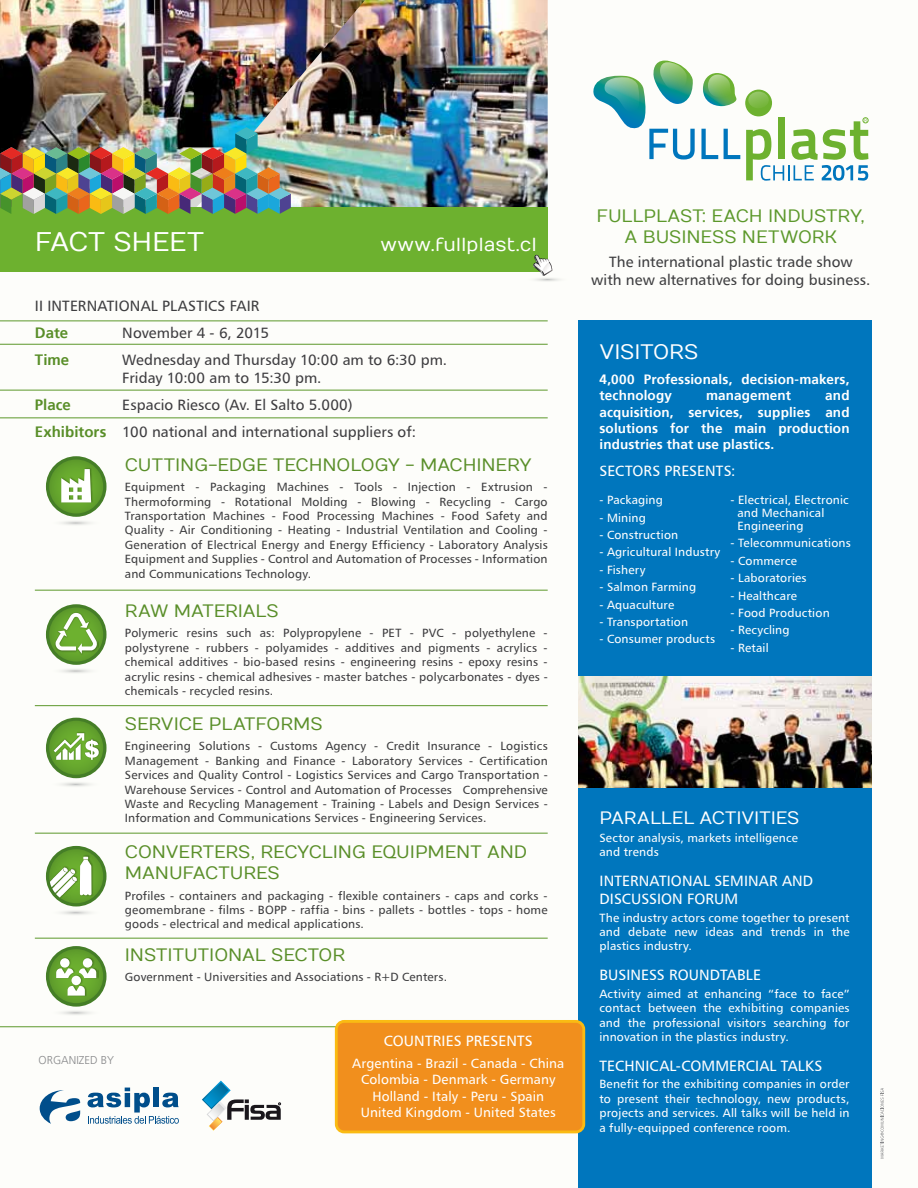
<style>
.page{position:relative;width:918px;height:1188px;background:#fdfdfa}
.page>*{position:absolute;margin:0;border:0;box-sizing:border-box;transform-origin:0 0}
.t1{font:27px "Numans";letter-spacing:-.01em;color:#fff}
.t2{font:21px "Numans";letter-spacing:-.005em;color:#fff}
.t3{font:18.9px "Numans";letter-spacing:-.01em;color:#fff}
.t4{font:18px/21.6px "Numans";letter-spacing:-.005em;color:#598e28}
.t5{font:18px/21.6px "Numans";letter-spacing:-.005em;color:#5c982b;text-align:center}
.t6{font:18px "Numans";letter-spacing:-.005em;color:#fff}
.t7{font:15px/18px "Frutiger";letter-spacing:.005em;color:#3e3d40}
.t8{font:15px/18px "Frutiger";letter-spacing:.01em;color:#fff}
.t9{font:15px/18px "Frutiger";letter-spacing:.005em;color:#3e3e40;text-align:center}
.t10{font:700 15px "Frutiger LT Std";letter-spacing:.005em;color:#598e28}
.t11{font:700 13.5px/16.2px "Frutiger LT Std";letter-spacing:.01em;color:#fff}
.t12{font:13.5px/16.2px "Frutiger";letter-spacing:.01em;color:#fff;text-align:center}
.t13{font:12px/14.4px "Frutiger";letter-spacing:.015em;color:#3e3e40;text-align:justify}
.t14{font:12px/14.4px "Frutiger";letter-spacing:.015em;color:#fff;text-align:justify}
.t15{font:12px/14.4px "Frutiger";letter-spacing:.015em;color:#3e3d40;text-align:justify}
.t16{font:300 11.25px "Frutiger";color:#87888a}
.s1{font-family:"Frutiger LT Std";font-weight:700;color:#598e28}
.s2{color:#3e3d40}
</style>
<div class="page">
<div style="left:579px;top:321px;width:293px;height:867px;background:#0076bd"></div>
<img style="left:0;top:0;width:207px;height:127px">
<img style="left:207px;top:0;width:341px;height:208px">
<img style="left:579px;top:677px;width:293px;height:110px">
<svg style="left:202px;top:1081px;width:79px;height:50px"></svg>
<svg style="left:87px;top:1088px;width:92px;height:36px"></svg>
<svg style="left:40px;top:1090px;width:40px;height:34px"></svg>
<div style="left:46px;top:604px;width:61px;height:61px;border:7px solid #457e27;border-radius:50%"></div>
<svg style="left:62px;top:669px;width:28px;height:4px"></svg>
<div style="left:49px;top:608px;width:54px;height:54px;background:#5f9d2c;border-radius:27px"></div>
<img style="left:55px;top:611px;width:44px;height:44px">
<svg style="left:55px;top:612px;width:42px;height:42px"></svg>
<div style="left:46px;top:846px;width:61px;height:60px;border:7px solid #457e27;border-radius:50%"></div>
<svg style="left:49px;top:849px;width:54px;height:66px"></svg>
<div style="left:46px;top:718px;width:61px;height:60px;border:7px solid #457e27;border-radius:50%"></div>
<svg style="left:61px;top:782px;width:29px;height:5px"></svg>
<div style="left:49px;top:721px;width:54px;height:54px;background:#61a02c;border-radius:27px"></div>
<img style="left:53px;top:731px;width:48px;height:30px">
<svg style="left:54px;top:733px;width:45px;height:27px"></svg>
<div style="left:46px;top:946px;width:61px;height:61px;border:7px solid #457e27;border-radius:50%"></div>
<svg style="left:61px;top:1011px;width:29px;height:4px"></svg>
<div style="left:49px;top:949px;width:54px;height:54px;background:#5f9d2c;border-radius:27px"></div>
<img style="left:55px;top:956px;width:43px;height:41px">
<svg style="left:56px;top:958px;width:40px;height:38px"></svg>
<div style="left:46px;top:456px;width:61px;height:61px;border:7px solid #457e27;border-radius:50%"></div>
<svg style="left:62px;top:521px;width:28px;height:4px"></svg>
<div style="left:49px;top:460px;width:54px;height:54px;background:#61a02c;border-radius:27px"></div>
<img style="left:61px;top:468px;width:32px;height:35px">
<svg style="left:61px;top:469px;width:30px;height:33px"></svg>
<hr style="left:0;top:320px;width:548px;height:1px;background:#5c982b">
<hr style="left:0;top:344px;width:548px;height:1px;background:#5c982b">
<hr style="left:0;top:390px;width:548px;height:1px;background:#5c982b">
<hr style="left:0;top:417px;width:548px;height:1px;background:#5c982b">
<hr style="left:35px;top:590px;width:513px;height:1px;background:#5c982b">
<hr style="left:35px;top:705px;width:513px;height:1px;background:#5c982b">
<hr style="left:35px;top:833px;width:513px;height:1px;background:#5c982b">
<hr style="left:35px;top:938px;width:513px;height:1px;background:#5c982b">
<hr style="left:0;top:1026px;width:550px;height:1px;background:#5c982b">
<svg style="left:881px;top:1088px;width:3px;height:71px"></svg>
<div style="left:745px;top:90px;width:27px;height:26px;background:#6db12f;border-radius:50%"></div>
<svg style="left:703px;top:73px;width:34px;height:33px"></svg>
<svg style="left:748px;top:92px;width:21px;height:16px"></svg>
<svg style="left:593px;top:61px;width:102px;height:99px"></svg>
<svg style="left:701px;top:129px;width:17px;height:30px"></svg>
<svg style="left:724px;top:129px;width:16px;height:30px"></svg>
<svg style="left:746px;top:118px;width:122px;height:63px"></svg>
<div style="left:0;top:208px;width:548px;height:64px;background:#6db12f"></div>
<img style="left:0;top:127px;width:291px;height:87px">
<svg style="left:533px;top:255px;width:27px;height:26px"></svg>
<div style="left:336px;top:1021px;width:248px;height:111px;background:#f18f1d;border-radius:8px"></div>
<div style="left:335px;top:1020px;width:250px;height:113px;border:3px solid #fabb13;border-radius:8px"></div>
<h1 class="t1" style="left:35px;top:227px;width:171px">FACT SHEET</h1>
<h3 class="t3" style="left:380px;top:234px;width:158px">www.fullplast.cl</h3>
<p class="t9" style="left:35px;top:296px;width:226px">II INTERNATIONAL PLASTICS FAIR</p>
<p class="t10" style="left:35px;top:324px;width:35px">Date</p>
<p class="t7" style="left:122px;top:323px;width:148px">November 4 - 6, 2015</p>
<p class="t10" style="left:35px;top:351px;width:36px">Time</p>
<p class="t7" style="left:122px;top:350px;width:326px">Wednesday and Thursday 10:00 am to 6:30 pm.<br>Friday 10:00 am to 15:30 pm.</p>
<p class="t10" style="left:35px;top:396px;width:38px">Place</p>
<p class="t7" style="left:35px;top:391px;width:383px;line-height:27px;text-indent:87px">Espacio Riesco (Av. El Salto 5.000)<br><span class="s1">Exhibitors</span> 100 national and international suppliers of:</p>
<h3 class="t4" style="left:125px;top:454px;width:408px">CUTTING-EDGE TECHNOLOGY - MACHINERY</h3>
<p class="t13" style="left:125px;top:480px;width:424px">Equipment - Packaging Machines - Tools - Injection - Extrusion - Thermoforming - Rotational Molding - Blowing - Recycling - Cargo Transportation Machines - Food Processing Machines - Food Safety and Quality - Air Conditioning - Heating - Industrial Ventilation and Cooling - Generation of Electrical Energy and Energy Efficiency - Laboratory Analysis Equipment and Supplies - Control and Automation of Processes - Information and Communications Technology.</p>
<h3 class="t4" style="left:125px;top:600px;width:155px">RAW MATERIALS</h3>
<p class="t15" style="left:125px;top:626px;width:424px">Polymeric resins such as: Polypropylene - PET - PVC - polyethylene - polystyrene - rubbers - polyamides - additives and pigments - acrylics - chemical additives - bio-based resins - engineering resins - epoxy resins - acrylic resins - chemical adhesives - master batches - polycarbonates - dyes - chemicals - recycled resins.</p>
<h3 class="t4" style="left:125px;top:714px;width:199px">SERVICE PLATFORMS</h3>
<p class="t13" style="left:125px;top:739px;width:424px">Engineering Solutions - Customs Agency - Credit Insurance - Logistics Management - Banking and Finance - Laboratory Services - Certification Services and Quality Control - Logistics Services and Cargo Transportation - Warehouse Services - Control and Automation of Processes Comprehensive Waste and Recycling Management - Training - Labels and Design Services - Information and Communications Services - Engineering Services<span class="s2">.</span></p>
<h3 class="t4" style="left:125px;top:841px;width:404px">CONVERTERS, RECYCLING EQUIPMENT AND<br>MANUFACTURES</h3>
<p class="t13" style="left:125px;top:888px;width:424px">Profiles - containers and packaging - flexible containers - caps and corks - geomembrane - films - BOPP - raffia - bins - pallets - bottles - tops - home goods - electrical and medical applications<span class="s2">.</span></p>
<h3 class="t4" style="left:125px;top:944px;width:222px">INSTITUTIONAL SECTOR</h3>
<p class="t13" style="left:125px;top:970px;width:324px">Government - Universities and Associations - R+D Centers.</p>
<p class="t16" style="left:39px;top:1054px;width:77px">ORGANIZED BY</p>
<p class="t8" style="left:384px;top:1031px;width:151px">COUNTRIES PRESENTS</p>
<p class="t12" style="left:352px;top:1055px;width:214px">Argentina - Brazil - Canada - China<br>Colombia - Denmark - Germany<br>Holland - Italy - Peru - Spain<br>United Kingdom - United States</p>
<h3 class="t5" style="left:597px;top:205px;width:270px">FULLPLAST: EACH INDUSTRY,<br>A BUSINESS NETWORK</h3>
<p class="t9" style="left:591px;top:253px;width:281px">The international plastic trade show<br>with new alternatives for doing business.</p>
<h2 class="t2" style="left:600px;top:340px;width:100px">VISITORS</h2>
<p class="t11" style="left:600px;top:372px;width:252px">4,000 Professionals, decision-makers, technology</p>
<p class="t11" style="left:600px;top:388px;width:252px;text-align:justify;text-indent:226px">and acquisition, services, supplies and solutions for the main production industries that use plastics.</p>
<p class="t8" style="left:600px;top:462px;width:138px">SECTORS PRESENTS:</p>
<p class="t14" style="left:600px;top:493px;width:65px">- Packaging</p>
<p class="t14" style="left:600px;top:510px;width:48px">- Mining</p>
<p class="t14" style="left:600px;top:527px;width:80px">- Construction</p>
<p class="t14" style="left:600px;top:545px;width:122px">- Agricultural Industry</p>
<p class="t14" style="left:600px;top:562px;width:47px">- Fishery</p>
<p class="t14" style="left:600px;top:580px;width:98px">- Salmon Farming</p>
<p class="t14" style="left:600px;top:597px;width:76px">- Aquaculture</p>
<p class="t14" style="left:600px;top:614px;width:90px">- Transportation</p>
<p class="t14" style="left:600px;top:632px;width:117px">- Consumer products</p>
<p class="t11" style="left:706px;top:388px;width:86px">management</p>
<p class="t14" style="left:737px;top:493px;width:113px;line-height:12.9px;text-align:left;text-indent:-7px">- Electrical, Electronic and Mechanical<br>Engineering</p>
<p class="t14" style="left:731px;top:536px;width:122px">- Telecommunications</p>
<p class="t14" style="left:731px;top:553px;width:68px">- Commerce</p>
<p class="t14" style="left:731px;top:571px;width:78px">- Laboratories</p>
<p class="t14" style="left:731px;top:588px;width:68px">- Healthcare</p>
<p class="t14" style="left:731px;top:605px;width:101px">- Food Production</p>
<p class="t14" style="left:731px;top:623px;width:61px">- Recycling</p>
<p class="t14" style="left:731px;top:640px;width:40px">- Retail</p>
<h3 class="t6" style="left:600px;top:808px;width:201px">PARALLEL ACTIVITIES</h3>
<p class="t14" style="left:600px;top:830px;width:200px">Sector analysis, markets intelligence and trends</p>
<p class="t8" style="left:600px;top:872px;width:215px">INTERNATIONAL SEMINAR AND<br>DISCUSSION FORUM</p>
<p class="t14" style="left:600px;top:910px;width:252px">The industry actors come together to present and debate new ideas and trends in the plastics industry.</p>
<p class="t8" style="left:600px;top:966px;width:163px">BUSINESS ROUNDTABLE</p>
<p class="t14" style="left:600px;top:986px;width:252px">Activity aimed at enhancing “face to face” contact between the exhibiting companies and the professional visitors searching for innovation in the plastics industry.</p>
<p class="t8" style="left:600px;top:1057px;width:224px">TECHNICAL-COMMERCIAL TALKS</p>
<p class="t14" style="left:600px;top:1077px;width:252px">Benefit for the exhibiting companies in order to present their technology, new products, projects and services. All talks will be held in a fully-equipped conference room.</p>
</div>
